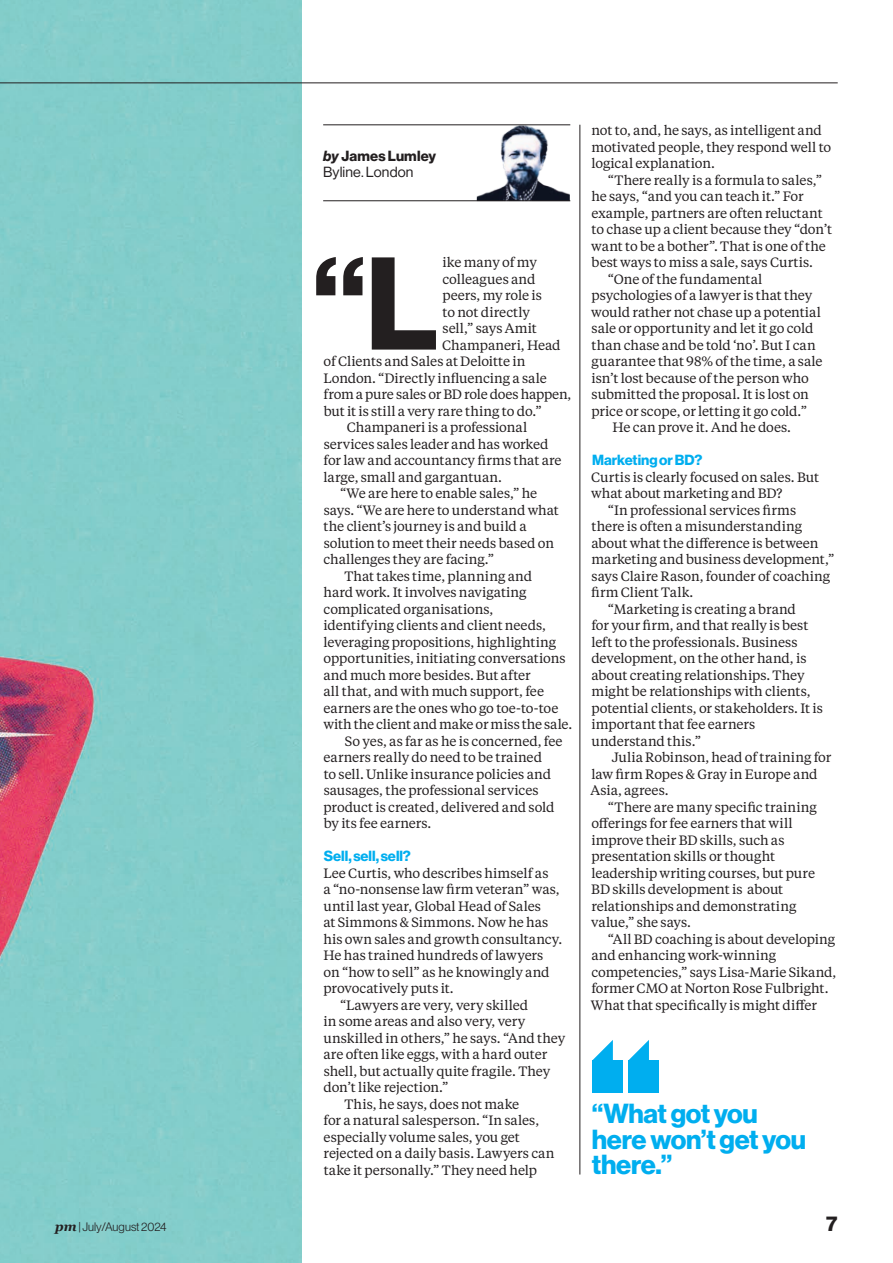
<style>
.page{position:relative;width:893px;height:1263px;background:#fff}
.page>*{position:absolute;margin:0;border:0;box-sizing:border-box;transform-origin:0 0}
.Body_Copy{font:128.85px "N Haas Grotesk DS Pro 75 Bd";color:#231f20}
._12pt_Pullout__Small{font:27px/25.5px "N Haas Grotesk DS Pro 75 Bd";letter-spacing:-.01em;color:#00aeef}
.t1{font:21px "N Haas Grotesk DS Pro 75 Bd";color:#231f20}
.Body_Blue_Heading{font:14.4px "N Haas Grotesk DS Pro 75 Bd";color:#00aeef}
.Standfirst{font:14.4px/16.5px "N Haas Grotesk DS Pro 55 Rg";letter-spacing:.01em;color:#231f20}
.Body_Copy-2{font:13.5px/16.5px "Tiempos Text";letter-spacing:-.005em;color:#231f20}
.t2{font:12px "N Haas Grotesk DS Pro 45 Lt";color:#231f20}
.s1{font-family:"N Haas Grotesk DS Pro 76 Bd It"}
.s2{font-family:"N Haas Grotesk DS Pro 75 Bd"}
.s3{font-family:"Georgia";font-weight:700;font-style:italic;font-size:12.9px}
</style>
<div class="page">
<div style="left:0;top:0;width:302px;height:1263px;background:#83cdcb"></div>
<hr style="left:0;top:83px;width:838px;height:1px;background:#231f20">
<svg style="left:593px;top:1040px;width:20px;height:20px"></svg>
<div style="left:592px;top:1060px;width:30px;height:33px;background:#00aeef"></div>
<svg style="left:629px;top:1040px;width:20px;height:20px"></svg>
<div style="left:628px;top:1060px;width:30px;height:33px;background:#00aeef"></div>
<hr style="left:580px;top:125px;width:1px;height:1049px;background:#231f20">
<img style="left:477px;top:126px;width:93px;height:74px">
<hr style="left:323px;top:125px;width:247px;height:1px;background:#231f20">
<hr style="left:323px;top:200px;width:247px;height:1px;background:#231f20">
<p class="Standfirst" style="left:323px;top:148px;width:114px"><span class="s1">by</span> <span class="s2">James Lumley<br></span>Byline. London</p>
<p class="Body_Copy" style="left:312px;top:229px;width:128px">“L</p>
<p class="Body_Copy-2" style="left:442px;top:253px;width:96px">ike many of my</p>
<p class="Body_Copy-2" style="left:442px;top:270px;width:94px">colleagues and</p>
<p class="Body_Copy-2" style="left:442px;top:286px;width:101px">peers, my role is</p>
<p class="Body_Copy-2" style="left:443px;top:303px;width:89px">to not directly</p>
<p class="Body_Copy-2" style="left:443px;top:319px;width:96px">sell,” says Amit</p>
<p class="Body_Copy-2" style="left:442px;top:336px;width:120px">Champaneri, Head</p>
<p class="Body_Copy-2" style="left:323px;top:352px;width:203px">of Clients and Sales at Deloitte in</p>
<p class="Body_Copy-2" style="left:323px;top:369px;width:225px">London. “Directly influencing a sale</p>
<p class="Body_Copy-2" style="left:323px;top:385px;width:249px">from a pure sales or BD role does happen,</p>
<p class="Body_Copy-2" style="left:324px;top:402px;width:220px">but it is still a very rare thing to do.”</p>
<p class="Body_Copy-2" style="left:323px;top:418px;width:240px;text-indent:23px">Champaneri is a professional services sales leader and has worked for law and accountancy firms that are large, small and gargantuan.</p>
<p class="Body_Copy-2" style="left:323px;top:484px;width:237px;text-indent:17px">“We are here to enable sales,” he says. “We are here to understand what the client’s journey is and build a solution to meet their needs based on challenges they are facing.”</p>
<p class="Body_Copy-2" style="left:323px;top:567px;width:250px;text-indent:21px">That takes time, planning and<br>hard work. It involves navigating complicated organisations,<br>identifying clients and client needs, leveraging propositions, highlighting opportunities, initiating conversations and much more besides. But after<br>all that, and with much support, fee earners are the ones who go toe-to-toe with the client and make or miss the sale.</p>
<p class="Body_Copy-2" style="left:324px;top:732px;width:241px;text-indent:21px">So yes, as far as he is concerned, fee earners really do need to be trained<br>to sell. Unlike insurance policies and sausages, the professional services product is created, delivered and sold by its fee earners.</p>
<p class="Body_Blue_Heading" style="left:324px;top:848px;width:88px">Sell, sell, sell?</p>
<p class="Body_Copy-2" style="left:323px;top:864px;width:240px">Lee Curtis, who describes himself as<br>a “no-nonsense law firm veteran” was, until last year, Global Head of Sales<br>at Simmons &amp; Simmons. Now he has his own sales and growth consultancy.<br>He has trained hundreds of lawyers on “how to sell” as he knowingly and provocatively puts it.</p>
<p class="Body_Copy-2" style="left:323px;top:996px;width:244px;text-indent:17px">“Lawyers are very, very skilled<br>in some areas and also very, very unskilled in others,” he says. “And they are often like eggs, with a hard outer shell, but actually quite fragile. They don’t like rejection.”</p>
<p class="Body_Copy-2" style="left:324px;top:1095px;width:232px;text-indent:21px">This, he says, does not make<br>for a natural salesperson. “In sales, especially volume sales, you get rejected on a daily basis. Lawyers can take it personally.” They need help</p>
<p class="Body_Copy-2" style="left:591px;top:121px;width:241px">not to, and, he says, as intelligent and motivated people, they respond well to logical explanation.</p>
<p class="Body_Copy-2" style="left:591px;top:171px;width:242px;text-indent:17px">“There really is a formula to sales,” he says, “and you can teach it.” For example, partners are often reluctant to chase up a client because they “don’t want to be a bother”. That is one of the best ways to miss a sale, says Curtis.</p>
<p class="Body_Copy-2" style="left:591px;top:270px;width:233px;text-indent:17px">“One of the fundamental psychologies of a lawyer is that they would rather not chase up a potential sale or opportunity and let it go cold than chase and be told ‘no’. But I can guarantee that 98% of the time, a sale isn’t lost because of the person who submitted the proposal. It is lost on price or scope, or letting it go cold.”</p>
<p class="Body_Copy-2" style="left:613px;top:418px;width:180px">He can prove it. And he does.</p>
<p class="Body_Blue_Heading" style="left:592px;top:452px;width:112px">Marketing or BD?</p>
<p class="Body_Copy-2" style="left:591px;top:468px;width:229px">Curtis is clearly focused on sales. But what about marketing and BD?</p>
<p class="Body_Copy-2" style="left:591px;top:501px;width:245px;text-indent:17px">“In professional services firms<br>there is often a misunderstanding about what the difference is between marketing and business development,” says Claire Rason, founder of coaching firm Client Talk.</p>
<p class="Body_Copy-2" style="left:591px;top:600px;width:233px;text-indent:17px">“Marketing is creating a brand<br>for your firm, and that really is best left to the professionals. Business development, on the other hand, is about creating relationships. They might be relationships with clients, potential clients, or stakeholders. It is important that fee earners understand this.”</p>
<p class="Body_Copy-2" style="left:590px;top:748px;width:242px;text-indent:21px">Julia Robinson, head of training for law firm Ropes &amp; Gray in Europe and<br>Asia, agrees.</p>
<p class="Body_Copy-2" style="left:591px;top:798px;width:227px;text-indent:17px">“There are many specific training offerings for fee earners that will improve their BD skills, such as presentation skills or thought leadership writing courses, but pure<br>BD skills development is about relationships and demonstrating value,” she says.</p>
<p class="Body_Copy-2" style="left:591px;top:930px;width:247px;text-indent:17px">“All BD coaching is about developing and enhancing work-winning competencies,” says Lisa-Marie Sikand, former CMO at Norton Rose Fulbright.<br>What that specifically is might differ</p>
<p class="_12pt_Pullout__Small" style="left:592px;top:1101px;width:216px">“What got you here won’t get you there.”</p>
<p class="t2" style="left:55px;top:1220px;width:113px"><span class="s3">pm</span> | July/August 2024</p>
<p class="t1" style="left:826px;top:1211px;width:13px">7</p>
</div>
